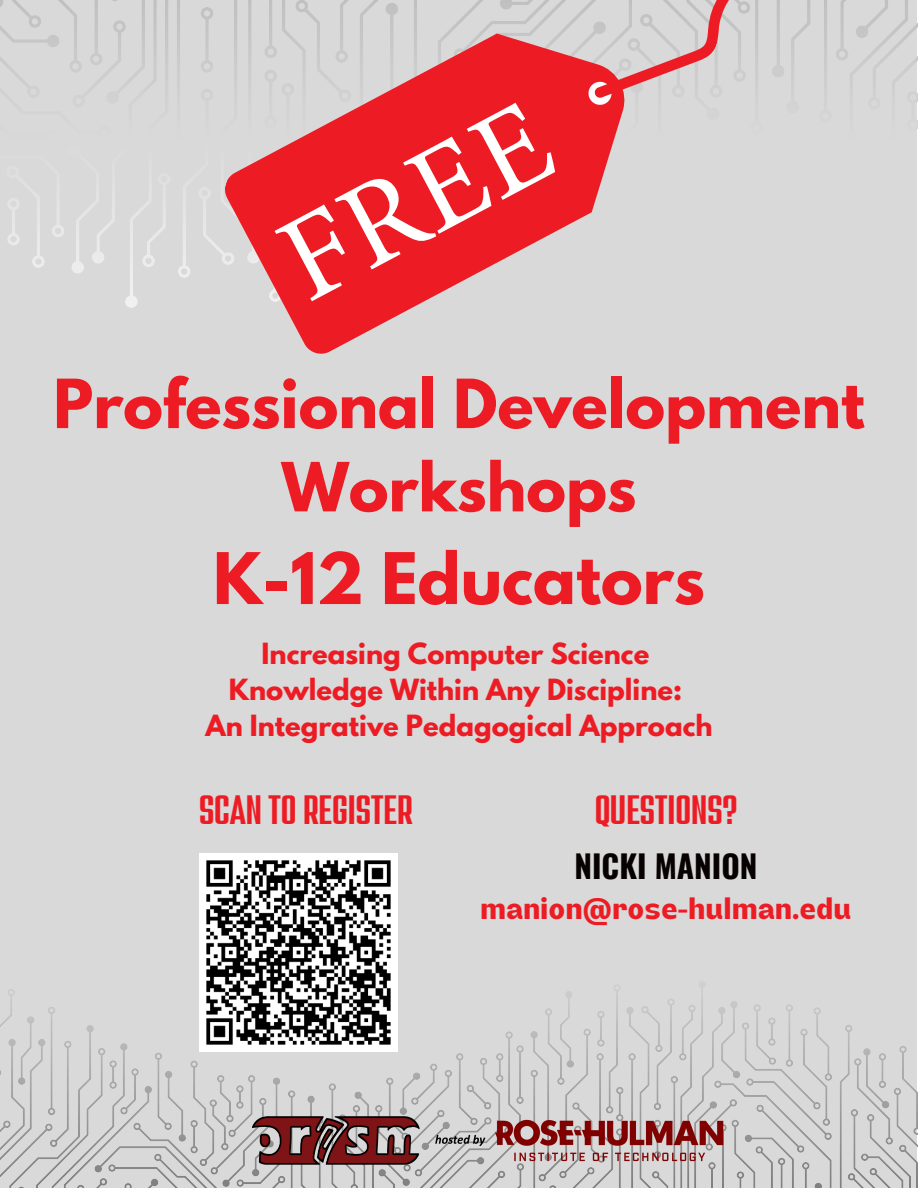
<style>
.page{position:relative;width:918px;height:1188px;background:#fff}
.page>*{position:absolute;margin:0;border:0;box-sizing:border-box;transform-origin:0 0}
.t1{font:700 63px "League Spartan";color:#ed1c24}
.t2{font:700 60px/83.2px "League Spartan";color:#ed1c24;text-align:center}
.t3{font:condensed 36px "Kief Tek Semi Bold Tall";color:#ed1c24}
.t4{font:700 31.5px "Oswald";color:#080101}
.t5{font:700 30px "Lazord";color:#ed1c24}
.t6{font:700 25.8px/35.5px "League Spartan";color:#ed1c24;text-align:center}
</style>
<div class="page">
<div style="left:0;top:0;width:917px;height:1188px;background:#d9d9d9"></div>
<svg style="left:377px;top:991px;width:197px;height:197px"></svg>
<svg style="left:0;top:0;width:186px;height:223px"></svg>
<svg style="left:186px;top:0;width:432px;height:354px"></svg>
<svg style="left:258px;top:91px;width:313px;height:217px"></svg>
<svg style="left:586px;top:0;width:146px;height:126px"></svg>
<img style="left:199px;top:854px;width:198px;height:198px">
<img style="left:246px;top:1112px;width:497px;height:57px">
<h2 class="t2" style="left:53px;top:370px;width:813px">Professional Development<br>Workshops</h2>
<h1 class="t1" style="left:213px;top:547px;width:493px">K-12 Educators</h1>
<p class="t6" style="left:205px;top:640px;width:509px">Increasing Computer Science<br>Knowledge Within Any Discipline:<br>An Integrative Pedagogical Approach</p>
<h3 class="t3" style="left:199px;top:797px;width:215px">SCAN TO REGISTER</h3>
<h3 class="t3" style="left:595px;top:797px;width:144px">QUESTIONS?</h3>
<p class="t4" style="left:574px;top:841px;width:185px">NICKI MANION</p>
<p class="t5" style="left:480px;top:897px;width:373px">manion@rose-hulman.edu</p>
</div>
